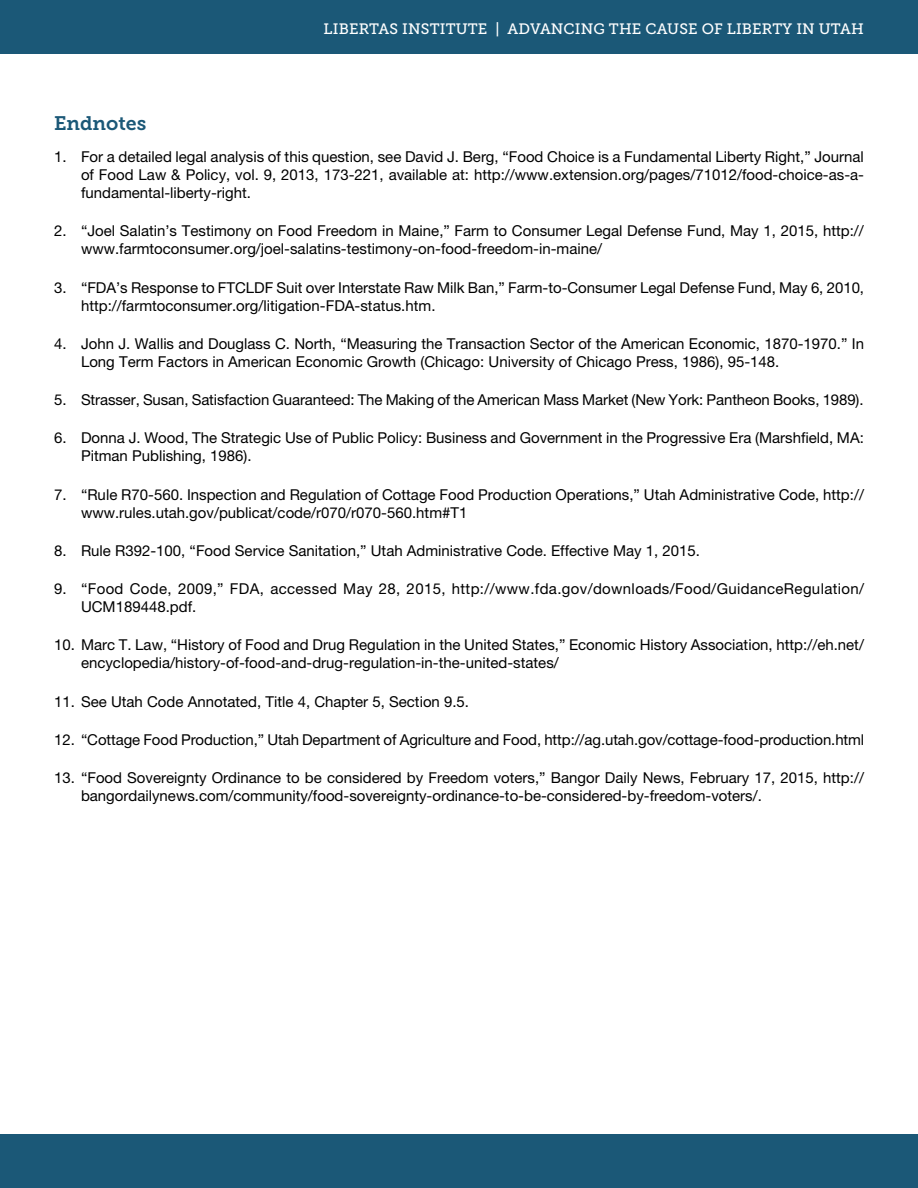
<style>
.page{position:relative;width:918px;height:1188px;background:#fff}
.page>*{position:absolute;margin:0;border:0;box-sizing:border-box;transform-origin:0 0}
.t1{font:19.5px "Museo Slab 700";color:#1b5877}
.t2{font:15px/18px "Helvetica Neue LT Pro";color:#000}
.t3{font:15px/18px "Helvetica Neue LT Pro";letter-spacing:.025em;color:#000}
.t4{font:15px "Museo Slab 500";letter-spacing:.01em;color:#fff}
</style>
<div class="page">
<div style="left:0;top:1134px;width:918px;height:54px;background:#1b5877"></div>
<div style="left:0;top:0;width:918px;height:54px;background:#1b5877"></div>
<p class="t4" style="left:324px;top:20px;width:542px">LIBERTAS INSTITUTE | ADVANCING THE CAUSE OF LIBERTY IN UTAH</p>
<h1 class="t1" style="left:54px;top:112px;width:94px">Endnotes</h1>
<p class="t2" style="left:81px;top:148px;width:785px;text-align:justify;text-indent:-27px">1. For a detailed legal analysis of this question, see David J. Berg, “Food Choice is a Fundamental Liberty Right,” Journal of Food Law &amp; Policy, vol. 9, 2013, 173-221, available at: http://www.extension.org/pages/71012/food-choice-as-a&shy;fundamental-liberty-right.</p>
<p class="t2" style="left:81px;top:222px;width:784px;text-indent:-27px">2. “Joel Salatin’s Testimony on Food Freedom in Maine,” Farm to Consumer Legal Defense Fund, May 1, 2015, http:// www.farmtoconsumer.org/joel-salatins-testimony-on-food-freedom-in-maine/</p>
<p class="t2" style="left:81px;top:278px;width:785px;text-indent:-27px">3. “FDA’s Response to FTCLDF Suit over Interstate Raw Milk Ban,” Farm-to-Consumer Legal Defense Fund, May 6, 2010, http://farmtoconsumer.org/litigation-FDA-status.htm.</p>
<p class="t2" style="left:81px;top:334px;width:785px;text-indent:-27px">4. John J. Wallis and Douglass C. North, “Measuring the Transaction Sector of the American Economic, 1870-1970.” In<br>Long Term Factors in American Economic Growth (Chicago: University of Chicago Press, 1986), 95-148.</p>
<p class="t2" style="left:54px;top:391px;width:811px">5. Strasser, Susan, Satisfaction Guaranteed: The Making of the American Mass Market (New York: Pantheon Books, 1989).</p>
<p class="t2" style="left:81px;top:429px;width:784px;text-indent:-27px">6. Donna J. Wood, The Strategic Use of Public Policy: Business and Government in the Progressive Era (Marshfield, MA:<br>Pitman Publishing, 1986).</p>
<p class="t2" style="left:81px;top:485px;width:785px;text-indent:-27px">7. “Rule R70-560. Inspection and Regulation of Cottage Food Production Operations,” Utah Administrative Code, http:// www.rules.utah.gov/publicat/code/r070/r070-560.htm#T1</p>
<p class="t2" style="left:54px;top:541px;width:648px">8. Rule R392-100, “Food Service Sanitation,” Utah Administrative Code. Effective May 1, 2015.</p>
<p class="t3" style="left:81px;top:580px;width:785px;text-indent:-27px">9. “Food Code, 2009,” FDA, accessed May 28, 2015, http://www.fda.gov/downloads/Food/GuidanceRegulation/<br>UCM189448.pdf.</p>
<p class="t2" style="left:81px;top:636px;width:785px;text-indent:-27px">10. Marc T. Law, “History of Food and Drug Regulation in the United States,” Economic History Association, http://eh.net/ encyclopedia/history-of-food-and-drug-regulation-in-the-united-states/</p>
<p class="t2" style="left:54px;top:692px;width:417px">11. See Utah Code Annotated, Title 4, Chapter 5, Section 9.5.</p>
<p class="t2" style="left:54px;top:730px;width:812px">12. “Cottage Food Production,” Utah Department of Agriculture and Food, http://ag.utah.gov/cottage-food-production.html</p>
<p class="t2" style="left:81px;top:769px;width:785px;text-indent:-27px">13. “Food Sovereignty Ordinance to be considered by Freedom voters,” Bangor Daily News, February 17, 2015, http:// bangordailynews.com/community/food-sovereignty-ordinance-to-be-considered-by-freedom-voters/.</p>
</div>
